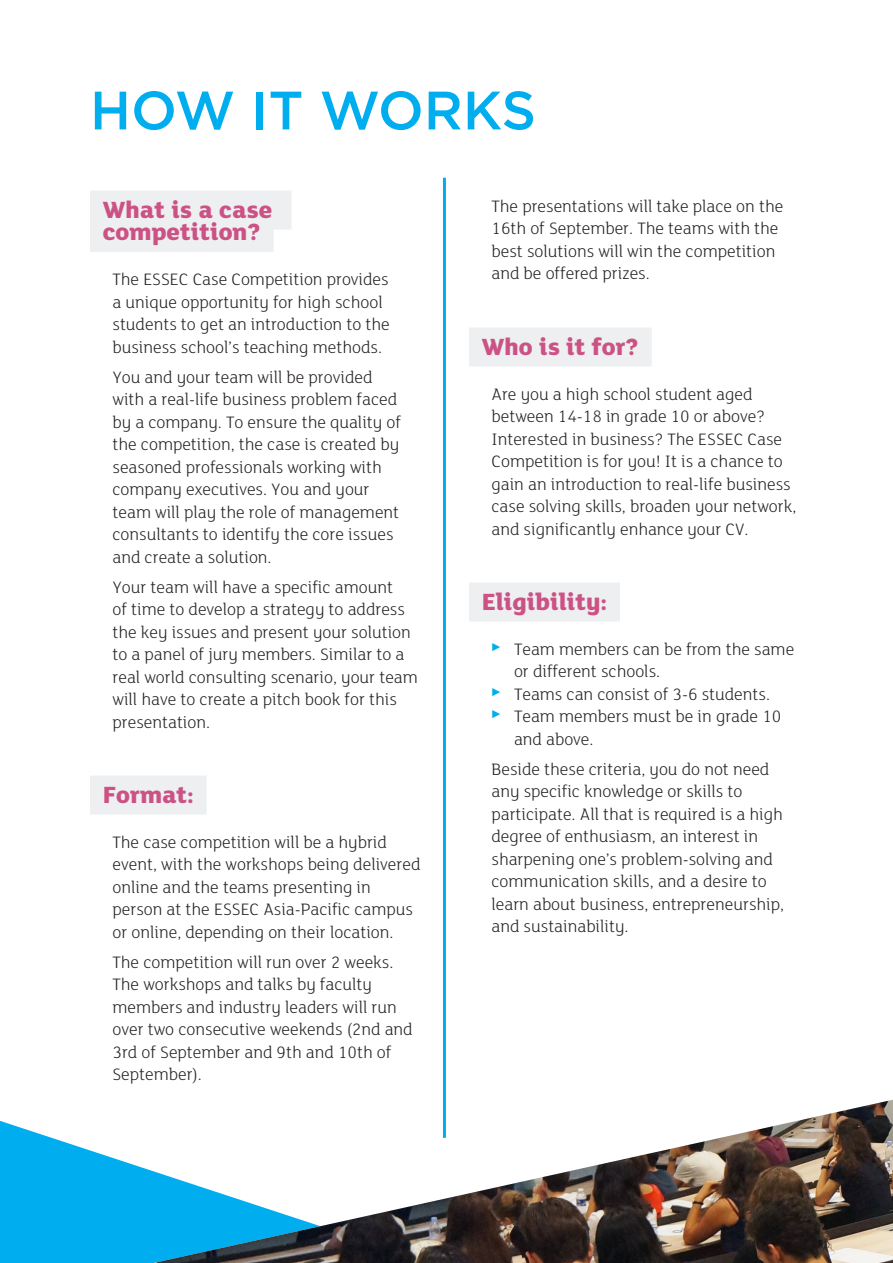
<style>
.page{position:relative;width:893px;height:1263px;background:#fff}
.page>*{position:absolute;margin:0;border:0;box-sizing:border-box;transform-origin:0 0}
.Heading_1{font:500 54px "Gotham";color:#00aeef}
.How_it_works_subhead{font:25.5px/22.5px "FS Lola Extra Bold Regular";color:#cc5286}
.Body{font:18px/22.5px "FS Lola Light Regular";color:#231f20}
.s1{font-family:"Segoe UI";font-size:22.5px;color:#00aeef}
</style>
<div class="page">
<svg style="left:0;top:1121px;width:154px;height:142px;fill:#00aeef"></svg>
<img style="left:156px;top:1100px;width:737px;height:163px">
<hr style="left:443px;top:178px;width:3px;height:960px;background:#00aeef">
<div style="left:90px;top:190px;width:201px;height:39px;background:#edeff0"></div>
<div style="left:90px;top:213px;width:184px;height:39px;background:#edeff0"></div>
<div style="left:90px;top:775px;width:117px;height:39px;background:#edeff0"></div>
<div style="left:469px;top:327px;width:183px;height:39px;background:#edeff0"></div>
<div style="left:469px;top:582px;width:151px;height:39px;background:#edeff0"></div>
<p class="Heading_1" style="left:90px;top:80px;width:447px">HOW IT WORKS</p>
<p class="How_it_works_subhead" style="left:103px;top:198px;width:171px">What is a case competition?</p>
<p class="Body" style="left:112px;top:268px;width:279px">The ESSEC Case Competition provides a unique opportunity for high school students to get an introduction to the business school’s teaching methods.</p>
<p class="Body" style="left:112px;top:366px;width:290px">You and your team will be provided with a real-life business problem faced by a company. To ensure the quality of the competition, the case is created by seasoned professionals working with company executives. You and your team will play the role of management consultants to identify the core issues and create a solution.</p>
<p class="Body" style="left:112px;top:576px;width:307px">Your team will have a specific amount<br>of time to develop a strategy to address the key issues and present your solution to a panel of jury members. Similar to a real world consulting scenario, your team will have to create a pitch book for this presentation.</p>
<p class="How_it_works_subhead" style="left:103px;top:783px;width:93px">Format:</p>
<p class="Body" style="left:112px;top:831px;width:309px">The case competition will be a hybrid event, with the workshops being delivered online and the teams presenting in person at the ESSEC Asia-Pacific campus or online, depending on their location.</p>
<p class="Body" style="left:112px;top:951px;width:302px">The competition will run over 2 weeks.<br>The workshops and talks by faculty members and industry leaders will run over two consecutive weekends (2nd and<br>3rd of September and 9th and 10th of<br>September).</p>
<p class="Body" style="left:491px;top:195px;width:293px">The presentations will take place on the 16th of September. The teams with the best solutions will win the competition and be offered prizes.</p>
<p class="How_it_works_subhead" style="left:482px;top:335px;width:159px">Who is it for?</p>
<p class="Body" style="left:491px;top:383px;width:306px">Are you a high school student aged between 14-18 in grade 10 or above?<br>Interested in business? The ESSEC Case Competition is for you! It is a chance to gain an introduction to real-life business case solving skills, broaden your network, and significantly enhance your CV.</p>
<p class="How_it_works_subhead" style="left:482px;top:590px;width:127px">Eligibility:</p>
<p class="Body" style="left:514px;top:638px;width:282px;text-indent:-22px"><span class="s1">►</span> Team members can be from the same or different schools.</p>
<p class="Body" style="left:491px;top:683px;width:280px"><span class="s1">►</span> Teams can consist of 3-6 students.</p>
<p class="Body" style="left:514px;top:705px;width:269px;text-indent:-22px"><span class="s1">►</span> Team members must be in grade 10 and above.</p>
<p class="Body" style="left:491px;top:758px;width:294px">Beside these criteria, you do not need any specific knowledge or skills to participate. All that is required is a high degree of enthusiasm, an interest in sharpening one’s problem-solving and communication skills, and a desire to learn about business, entrepreneurship, and sustainability.</p>
</div>
